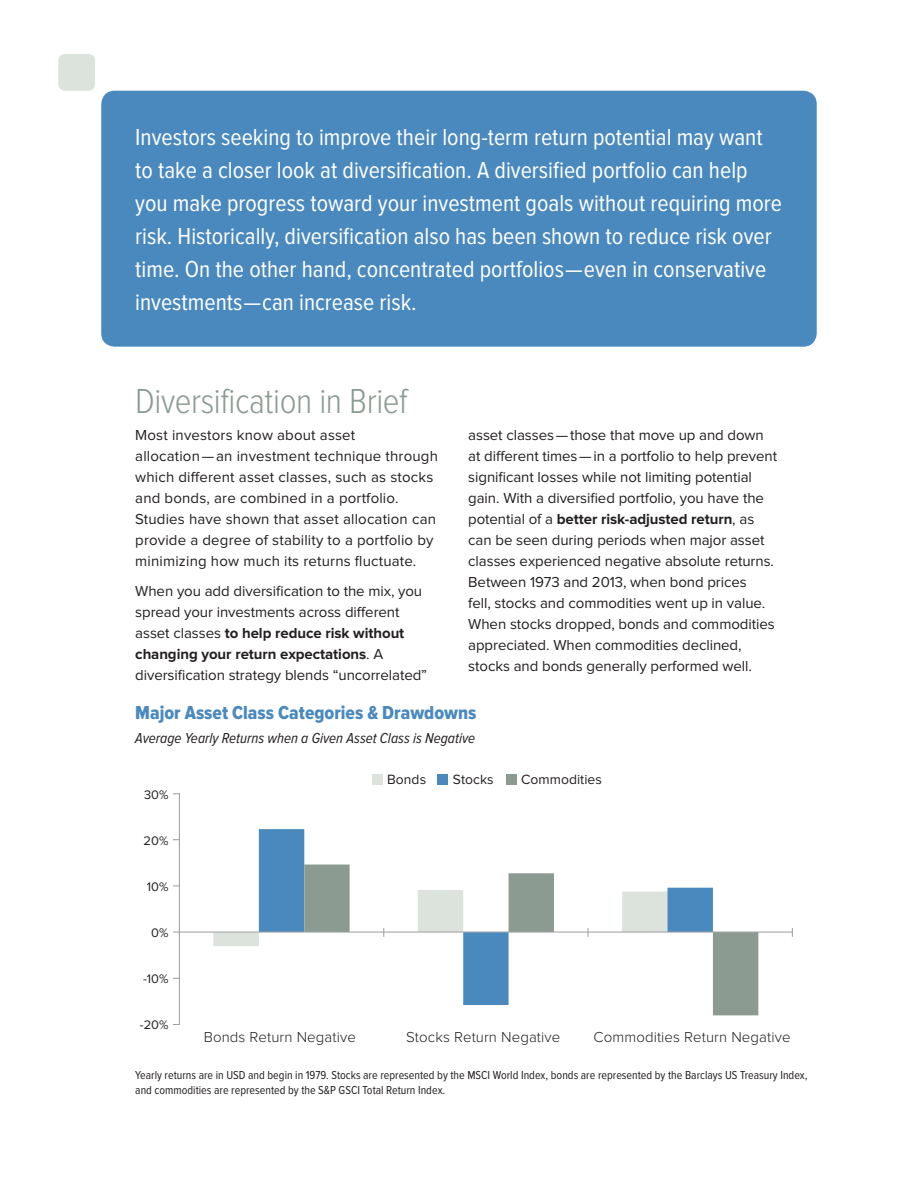
<style>
.page{position:relative;width:918px;height:1188px;background:#fff}
.page>*{position:absolute;margin:0;border:0;box-sizing:border-box;transform-origin:0 0}
.Headline_2{font:300 36px "Proxima Nova Cond";letter-spacing:-.01em;color:#8b9b92}
.Subhead_2{font:24px/33px "Proxima Nova Cond";color:#fff}
.Chart_Headline{font:19.5px "Proxima Nova Cond Extrabld";color:#4a89be}
.Body_Copy__10pt__R{font:15px/21px "Proxima Nova";letter-spacing:-.005em;color:#231f20}
.t1{font:300 15px "Proxima Nova";letter-spacing:.01em;color:#231f20}
.Legal_Disclaimer{font:italic 15px "Proxima Nova Cond";color:#231f20}
.t2{font:13.95px "Proxima Nova";color:#231f20}
.t3{font:12.9px "Proxima Nova";color:#231f20}
.Sources{font:12px/15px "Proxima Nova Cond";color:#231f20}
.s1{font-weight:700}
</style>
<div class="page">
<div style="left:58px;top:54px;width:37px;height:37px;background:#dbe3dc;border-radius:7px"></div>
<div style="left:101px;top:91px;width:716px;height:256px;background:#4a89be;border-radius:14px"></div>
<svg style="left:259px;top:829px;width:91px;height:61px;fill:#4a89be"></svg>
<svg style="left:304px;top:865px;width:454px;height:150px"></svg>
<hr style="left:179px;top:793px;width:1px;height:232px;background:#a0a3a6">
<hr style="left:179px;top:932px;width:613px;height:1px;background:#a0a3a6">
<svg style="left:213px;top:890px;width:454px;height:56px"></svg>
<div style="left:372px;top:774px;width:11px;height:11px;background:#dbe3dc"></div>
<div style="left:437px;top:774px;width:11px;height:11px;background:#4a89be"></div>
<div style="left:506px;top:774px;width:11px;height:11px;background:#8b9b92"></div>
<p class="Subhead_2" style="left:135px;top:121px;width:648px">Investors seeking to improve their long-term return potential may want to take a closer look at diversification. A diversified portfolio can help you make progress toward your investment goals without requiring more risk. Historically, diversification also has been shown to reduce risk over time. On the other hand, concentrated portfolios — even in conservative investments — can increase risk.</p>
<p class="Headline_2" style="left:135px;top:381px;width:274px">Diversification in Brief</p>
<p class="Body_Copy__10pt__R" style="left:135px;top:426px;width:304px">Most investors know about asset allocation—an investment technique through which different asset classes, such as stocks and bonds, are combined in a portfolio.<br>Studies have shown that asset allocation can provide a degree of stability to a portfolio by minimizing how much its returns fluctuate.</p>
<p class="Body_Copy__10pt__R" style="left:135px;top:581px;width:293px">When you add diversification to the mix, you spread your investments across different asset classes <span class="s1">to help reduce risk without changing your return expectations</span>. A diversification strategy blends “uncorrelated”</p>
<p class="Body_Copy__10pt__R" style="left:468px;top:426px;width:310px">asset classes—those that move up and down at different times—in a portfolio to help prevent significant losses while not limiting potential gain. With a diversified portfolio, you have the potential of a <span class="s1">better risk-adjusted return</span>, as can be seen during periods when major asset classes experienced negative absolute returns.<br>Between 1973 and 2013, when bond prices<br>fell, stocks and commodities went up in value.<br>When stocks dropped, bonds and commodities appreciated. When commodities declined, stocks and bonds generally performed well.</p>
<p class="Chart_Headline" style="left:135px;top:702px;width:343px">Major Asset Class Categories &amp; Drawdowns</p>
<p class="Legal_Disclaimer" style="left:135px;top:729px;width:341px">Average Yearly Returns when a Given Asset Class is Negative</p>
<p class="t3" style="left:144px;top:789px;width:26px">30%</p>
<p class="t3" style="left:144px;top:835px;width:26px">20%</p>
<p class="t3" style="left:147px;top:881px;width:23px">10%</p>
<p class="t3" style="left:151px;top:927px;width:19px">0%</p>
<p class="t3" style="left:143px;top:973px;width:27px">-10%</p>
<p class="t3" style="left:140px;top:1019px;width:30px">-20%</p>
<p class="t2" style="left:387px;top:773px;width:40px">Bonds</p>
<p class="t2" style="left:453px;top:773px;width:42px">Stocks</p>
<p class="t2" style="left:521px;top:773px;width:82px">Commodities</p>
<p class="t1" style="left:204px;top:1030px;width:154px">Bonds Return Negative</p>
<p class="t1" style="left:406px;top:1030px;width:156px">Stocks Return Negative</p>
<p class="t1" style="left:594px;top:1030px;width:198px">Commodities Return Negative</p>
<p class="Sources" style="left:135px;top:1068px;width:674px">Yearly returns are in USD and begin in 1979. Stocks are represented by the MSCI World Index, bonds are represented by the Barclays US Treasury Index, and commodities are represented by the S&amp;P GSCI Total Return Index.</p>
</div>
